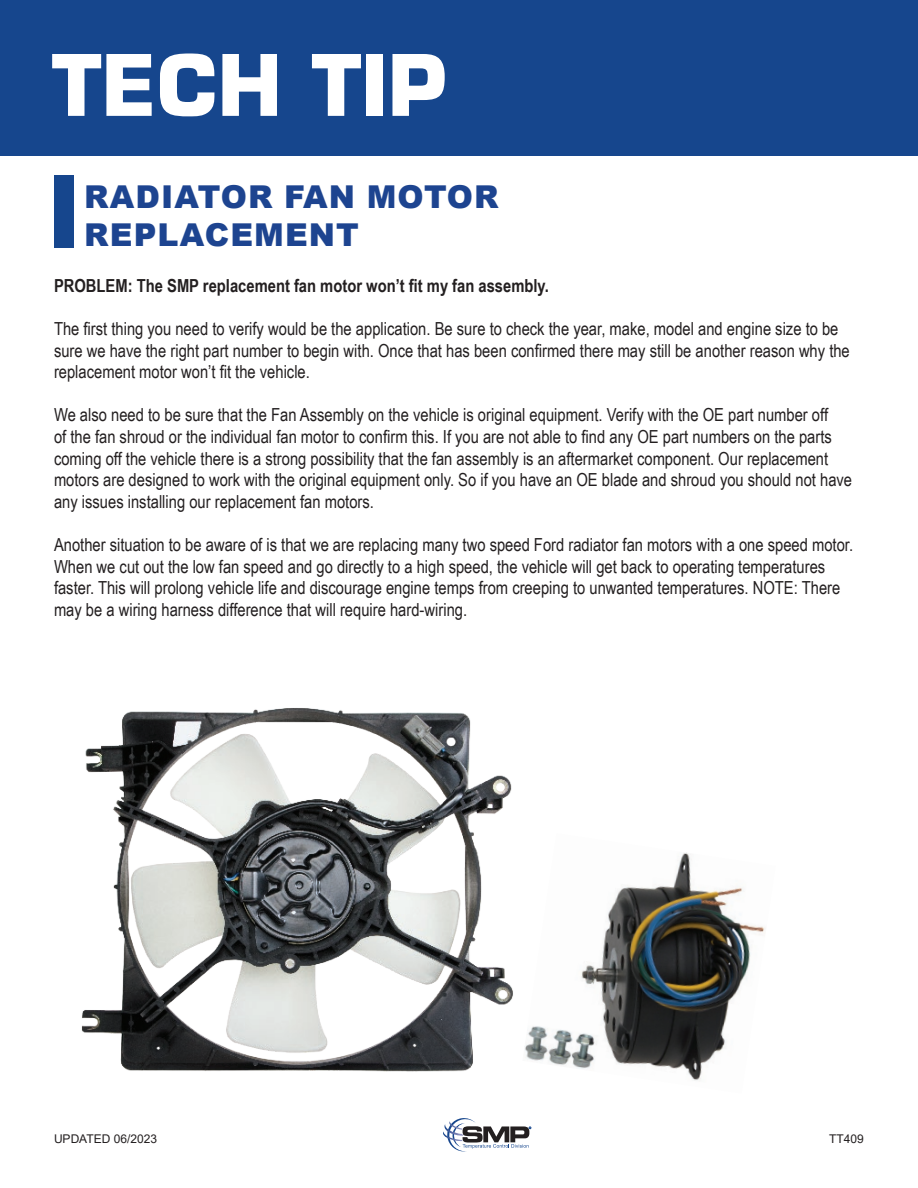
<style>
.page{position:relative;width:918px;height:1188px;background:#fff}
.page>*{position:absolute;margin:0;border:0;box-sizing:border-box;transform-origin:0 0}
.t1{font:700 82.5px "Eurostile LT Std";color:#fff}
.t2{font:900 31.5px/37.8px "Arial";letter-spacing:.035em;color:#1d4490}
.t3{font:18px/21.6px "Arial Narrow";color:#231f20}
.t4{font:700 18px "Arial Narrow";color:#231f20}
.Modification_Date{font:12px "Arial";color:#231f20}
.BOM{font:12px "Arial";color:#231f20}
</style>
<div class="page">
<div style="left:0;top:0;width:918px;height:156px;background:#16468d"></div>
<div style="left:54px;top:176px;width:19px;height:72px;background:#16468d"></div>
<img style="left:81px;top:708px;width:432px;height:364px">
<img style="left:525px;top:852px;width:240px;height:229px">
<svg style="left:443px;top:1118px;width:88px;height:34px"></svg>
<p class="t1" style="left:52px;top:35px;width:396px">TECH TIP</p>
<p class="t2" style="left:84px;top:177px;width:416px">RADIATOR FAN MOTOR<br>REPLACEMENT</p>
<p class="t4" style="left:54px;top:272px;width:496px">PROBLEM: The SMP replacement fan motor won’t fit my fan assembly.</p>
<p class="t3" style="left:54px;top:317px;width:797px">The first thing you need to verify would be the application. Be sure to check the year, make, model and engine size to be sure we have the right part number to begin with. Once that has been confirmed there may still be another reason why the replacement motor won’t fit the vehicle.</p>
<p class="t3" style="left:54px;top:404px;width:800px">We also need to be sure that the Fan Assembly on the vehicle is original equipment. Verify with the OE part number off<br>of the fan shroud or the individual fan motor to confirm this. If you are not able to find any OE part numbers on the parts coming off the vehicle there is a strong possibility that the fan assembly is an aftermarket component. Our replacement motors are designed to work with the original equipment only. So if you have an OE blade and shroud you should not have any issues installing our replacement fan motors.</p>
<p class="t3" style="left:54px;top:533px;width:801px">Another situation to be aware of is that we are replacing many two speed Ford radiator fan motors with a one speed motor.<br>When we cut out the low fan speed and go directly to a high speed, the vehicle will get back to operating temperatures faster. This will prolong vehicle life and discourage engine temps from creeping to unwanted temperatures. NOTE: There may be a wiring harness difference that will require hard-wiring.</p>
<p class="Modification_Date" style="left:54px;top:1130px;width:105px">UPDATED 06/2023</p>
<p class="BOM" style="left:829px;top:1130px;width:36px">TT409</p>
</div>
